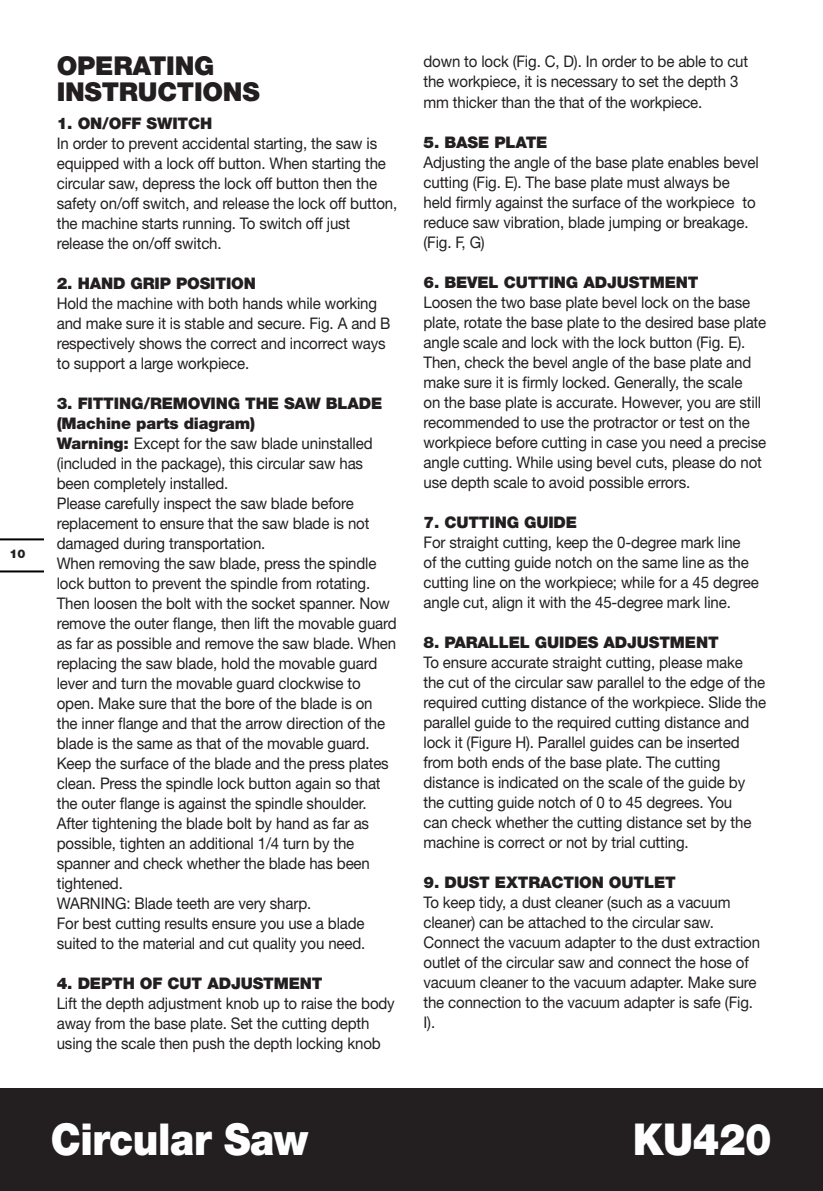
<style>
.page{position:relative;width:823px;height:1191px;background:#fff}
.page>*{position:absolute;margin:0;border:0;box-sizing:border-box;transform-origin:0 0}
.t1{font:900 44px "Helvetica Neue LT Std";letter-spacing:-.01em;color:#fff;scale:.9 1}
.t2{font:900 26px/26px "Helvetica Neue LT Std";letter-spacing:-.01em;color:#231f20}
.t3{font:16px/20px "Helvetica Neue LT Std";letter-spacing:-.01em;color:#231f20;scale:.94 1}
.t4{font:900 16px "Helvetica Neue LT Std";letter-spacing:-.01em;color:#231f20}
.t5{font:900 12px "Helvetica Neue LT Std";color:#231f20}
.s1{font-weight:900}
</style>
<div class="page">
<hr style="left:0;top:570px;width:43px;height:2px;background:#000">
<hr style="left:0;top:538px;width:43px;height:2px;background:#000">
<div style="left:0;top:1089px;width:822px;height:102px;background:#231f20"></div>
<p class="t5" style="left:9px;top:546px;width:18px">10</p>
<h2 class="t2" style="left:57px;top:52px;width:204px">OPERATING<br>INSTRUCTIONS</h2>
<p class="t4" style="left:57px;top:113px;width:157px">1. ON/OFF SWITCH</p>
<p class="t3" style="left:57px;top:133px;width:363px">In order to prevent accidental starting, the saw is equipped with a lock off button. When starting the circular saw, depress the lock off button then the safety on/off switch, and release the lock off button, the machine starts running. To switch off just release the on/off switch.</p>
<p class="t4" style="left:57px;top:273px;width:200px">2. HAND GRIP POSITION</p>
<p class="t3" style="left:57px;top:293px;width:356px">Hold the machine with both hands while working and make sure it is stable and secure. Fig. A and B respectively shows the correct and incorrect ways to support a large workpiece.</p>
<p class="t3" style="left:57px;top:393px;width:363px"><span class="s1">3. FITTING/REMOVING THE SAW BLADE (Machine parts diagram)<br>Warning:</span> Except for the saw blade uninstalled (included in the package), this circular saw has been completely installed.<br>Please carefully inspect the saw blade before replacement to ensure that the saw blade is not damaged during transportation.<br>When removing the saw blade, press the spindle lock button to prevent the spindle from rotating.<br>Then loosen the bolt with the socket spanner. Now remove the outer flange, then lift the movable guard as far as possible and remove the saw blade. When replacing the saw blade, hold the movable guard lever and turn the movable guard clockwise to open. Make sure that the bore of the blade is on the inner flange and that the arrow direction of the blade is the same as that of the movable guard.<br>Keep the surface of the blade and the press plates clean. Press the spindle lock button again so that the outer flange is against the spindle shoulder.<br>After tightening the blade bolt by hand as far as possible, tighten an additional 1/4 turn by the spanner and check whether the blade has been tightened.<br>WARNING: Blade teeth are very sharp.<br>For best cutting results ensure you use a blade suited to the material and cut quality you need.</p>
<p class="t4" style="left:57px;top:973px;width:267px">4. DEPTH OF CUT ADJUSTMENT</p>
<p class="t3" style="left:57px;top:993px;width:361px">Lift the depth adjustment knob up to raise the body away from the base plate. Set the cutting depth using the scale then push the depth locking knob</p>
<p class="t3" style="left:423px;top:52px;width:347px">down to lock (Fig. C, D). In order to be able to cut the workpiece, it is necessary to set the depth 3 mm thicker than the that of the workpiece.</p>
<p class="t4" style="left:423px;top:132px;width:125px">5. BASE PLATE</p>
<p class="t3" style="left:423px;top:152px;width:358px">Adjusting the angle of the base plate enables bevel cutting (Fig. E). The base plate must always be held firmly against the surface of the workpiece to reduce saw vibration, blade jumping or breakage. (Fig. F, G)</p>
<p class="t4" style="left:423px;top:272px;width:276px">6. BEVEL CUTTING ADJUSTMENT</p>
<p class="t3" style="left:423px;top:292px;width:366px">Loosen the two base plate bevel lock on the base plate, rotate the base plate to the desired base plate angle scale and lock with the lock button (Fig. E).<br>Then, check the bevel angle of the base plate and make sure it is firmly locked. Generally, the scale<br>on the base plate is accurate. However, you are still recommended to use the protractor or test on the workpiece before cutting in case you need a precise angle cutting. While using bevel cuts, please do not use depth scale to avoid possible errors.</p>
<p class="t4" style="left:423px;top:512px;width:155px">7. CUTTING GUIDE</p>
<p class="t3" style="left:423px;top:532px;width:358px">For straight cutting, keep the 0-degree mark line<br>of the cutting guide notch on the same line as the cutting line on the workpiece; while for a 45 degree angle cut, align it with the 45-degree mark line.</p>
<p class="t4" style="left:423px;top:632px;width:296px">8. PARALLEL GUIDES ADJUSTMENT</p>
<p class="t3" style="left:423px;top:652px;width:366px">To ensure accurate straight cutting, please make the cut of the circular saw parallel to the edge of the required cutting distance of the workpiece. Slide the parallel guide to the required cutting distance and lock it (Figure H). Parallel guides can be inserted from both ends of the base plate. The cutting distance is indicated on the scale of the guide by the cutting guide notch of 0 to 45 degrees. You<br>can check whether the cutting distance set by the machine is correct or not by trial cutting.</p>
<p class="t4" style="left:423px;top:872px;width:254px">9. DUST EXTRACTION OUTLET</p>
<p class="t3" style="left:423px;top:892px;width:359px">To keep tidy, a dust cleaner (such as a vacuum cleaner) can be attached to the circular saw.<br>Connect the vacuum adapter to the dust extraction outlet of the circular saw and connect the hose of vacuum cleaner to the vacuum adapter. Make sure the connection to the vacuum adapter is safe (Fig.<br>I).</p>
<h1 class="t1" style="left:51px;top:1113px;width:288px">Circular Saw</h1>
<h1 class="t1" style="left:632px;top:1113px;width:156px">KU420</h1>
</div>
